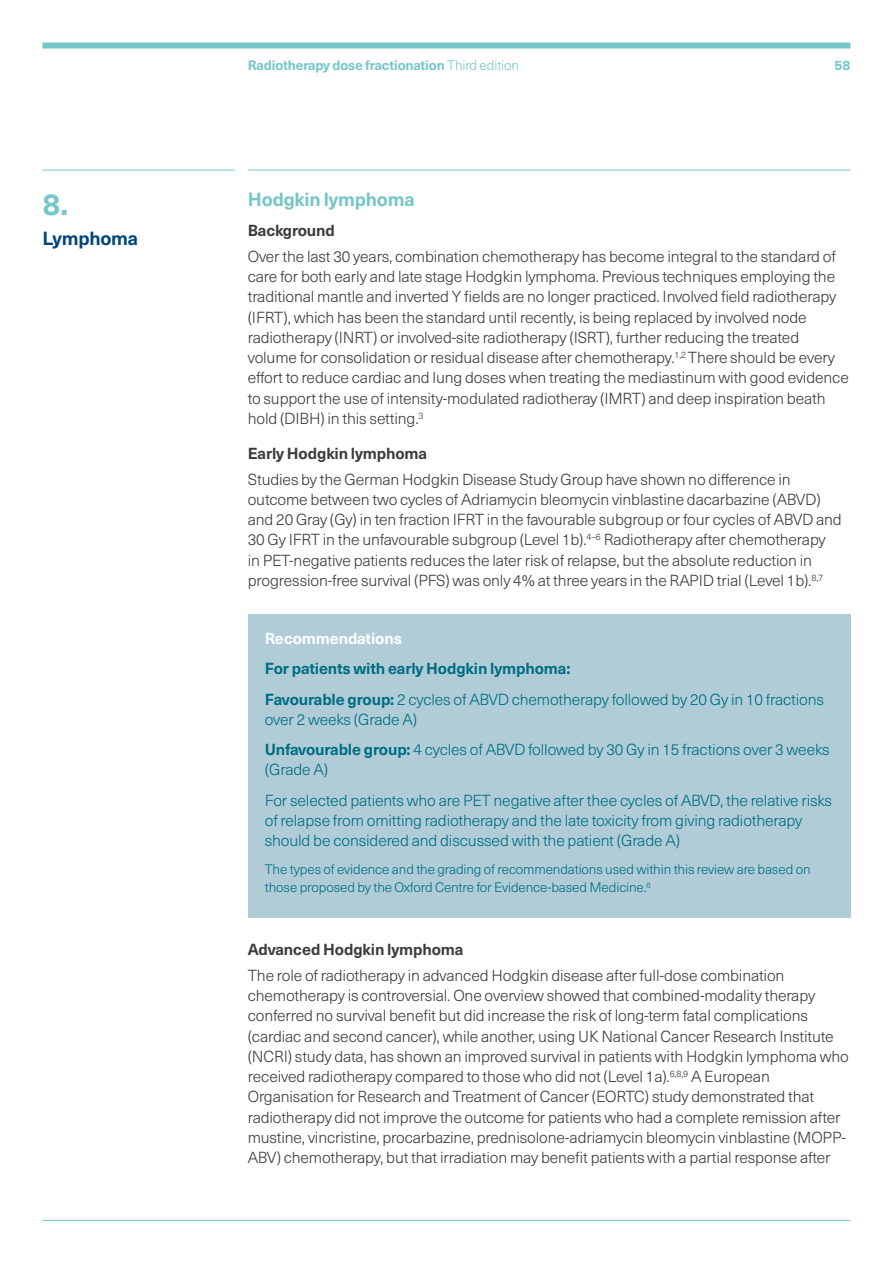
<style>
.page{position:relative;width:893px;height:1263px;background:#fff}
.page>*{position:absolute;margin:0;border:0;box-sizing:border-box;transform-origin:0 0}
.t1{font:700 30px "Neue Haas Unica Pro";color:#75c6c7}
.t2{font:700 18.75px "Neue Haas Unica Pro";letter-spacing:-.01em;color:#75c6c7}
.t3{font:700 18.75px "Neue Haas Unica Pro";letter-spacing:-.015em;color:#00457c}
.t4{font:300 15.75px/20.2px "Neue Haas Unica Pro";letter-spacing:-.01em;color:#3c3c3b}
.t5{font:300 15.75px/30.5px "Neue Haas Unica Pro";letter-spacing:-.01em;color:#006d83}
.t6{font:700 15.75px/30.5px "Neue Haas Unica Pro";letter-spacing:-.01em;color:#006d83}
.t7{font:700 15.75px "Neue Haas Unica Pro";letter-spacing:-.01em;color:#3c3c3b}
.t8{font:700 15.75px "Neue Haas Unica Pro";letter-spacing:-.01em;color:#fff}
.t9{font:300 13.5px/18px "Neue Haas Unica Pro";letter-spacing:-.01em;color:#006d83}
.t10{font:700 13.5px "Neue Haas Unica Pro";letter-spacing:-.01em;color:#75c6c7}
.s1{font-weight:300}
.s2{font-weight:700}
</style>
<div class="page">
<div style="left:43px;top:43px;width:807px;height:6px;background:#75c6c7"></div>
<hr style="left:43px;top:1220px;width:807px;height:1px;background:#75c6c7">
<hr style="left:43px;top:170px;width:192px;height:1px;background:#75c6c7">
<hr style="left:248px;top:170px;width:602px;height:1px;background:#75c6c7">
<div style="left:248px;top:615px;width:602px;height:303px;background:#b0cdd7"></div>
<h1 class="t1" style="left:43px;top:186px;width:27px">8.</h1>
<p class="t3" style="left:43px;top:227px;width:97px">Lymphoma</p>
<p class="t10" style="left:248px;top:57px;width:273px">Radiotherapy dose fractionation <span class="s1">Third edition</span></p>
<p class="t10" style="left:834px;top:57px;width:18px">58</p>
<p class="t2" style="left:248px;top:188px;width:168px">Hodgkin lymphoma</p>
<p class="t7" style="left:248px;top:221px;width:89px">Background</p>
<p class="t4" style="left:248px;top:246px;width:602px">Over the last 30 years, combination chemotherapy has become integral to the standard of care for both early and late stage Hodgkin lymphoma. Previous techniques employing the traditional mantle and inverted Y fields are no longer practiced. Involved field radiotherapy (IFRT), which has been the standard until recently, is being replaced by involved node radiotherapy (INRT) or involved-site radiotherapy (ISRT), further reducing the treated volume for consolidation or residual disease after chemotherapy.<sup>1,2</sup> There should be every effort to reduce cardiac and lung doses when treating the mediastinum with good evidence to support the use of intensity-modulated radiotheray (IMRT) and deep inspiration beath hold (DIBH) in this setting.<sup>3</sup></p>
<p class="t7" style="left:248px;top:444px;width:181px">Early Hodgkin lymphoma</p>
<p class="t4" style="left:248px;top:469px;width:595px">Studies by the German Hodgkin Disease Study Group have shown no difference in outcome between two cycles of Adriamycin bleomycin vinblastine dacarbazine (ABVD) and 20 Gray (Gy) in ten fraction IFRT in the favourable subgroup or four cycles of ABVD and 30 Gy IFRT in the unfavourable subgroup (Level 1b).<sup>4–6</sup> Radiotherapy after chemotherapy in PET-negative patients reduces the later risk of relapse, but the absolute reduction in progression-free survival (PFS) was only 4% at three years in the RAPID trial (Level 1b).<sup>8,7</sup></p>
<p class="t8" style="left:265px;top:628px;width:139px">Recommendations</p>
<p class="t6" style="left:265px;top:653px;width:561px">For patients with early Hodgkin lymphoma:<br>Favourable group: <span class="s1">2 cycles of ABVD chemotherapy followed by 20 Gy in 10 fractions</span></p>
<p class="t5" style="left:265px;top:704px;width:566px">over 2 weeks (Grade A)<br><span class="s2">Unfavourable group:</span> 4 cycles of ABVD followed by 30 Gy in 15 fractions over 3 weeks</p>
<p class="t5" style="left:265px;top:755px;width:569px">(Grade A)<br>For selected patients who are PET negative after thee cycles of ABVD, the relative risks</p>
<p class="t5" style="left:265px;top:811px;width:539px;line-height:20.2px">of relapse from omitting radiotherapy and the late toxicity from giving radiotherapy should be considered and discussed with the patient (Grade A)</p>
<p class="t9" style="left:265px;top:861px;width:547px">The types of evidence and the grading of recommendations used within this review are based on those proposed by the Oxford Centre for Evidence-based Medicine.<sup>6</sup></p>
<p class="t7" style="left:248px;top:940px;width:217px">Advanced Hodgkin lymphoma</p>
<p class="t4" style="left:248px;top:965px;width:603px">The role of radiotherapy in advanced Hodgkin disease after full-dose combination chemotherapy is controversial. One overview showed that combined-modality therapy conferred no survival benefit but did increase the risk of long-term fatal complications (cardiac and second cancer), while another, using UK National Cancer Research Institute (NCRI) study data, has shown an improved survival in patients with Hodgkin lymphoma who received radiotherapy compared to those who did not (Level 1a).<sup>6,8,9</sup> A European Organisation for Research and Treatment of Cancer (EORTC) study demonstrated that radiotherapy did not improve the outcome for patients who had a complete remission after mustine, vincristine, procarbazine, prednisolone-adriamycin bleomycin vinblastine (MOPP-ABV) chemotherapy, but that irradiation may benefit patients with a partial response after</p>
</div>
